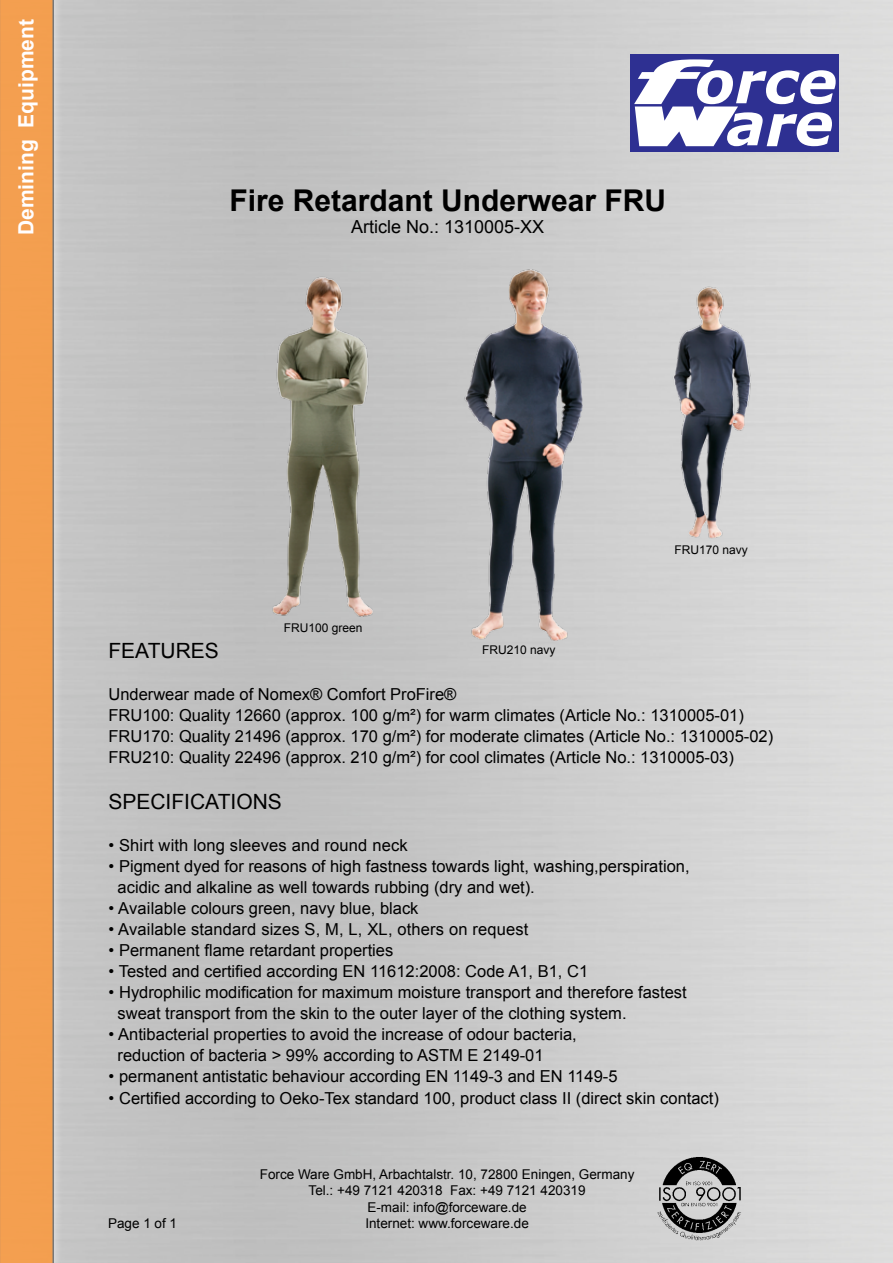
<style>
.page{position:relative;width:893px;height:1263px;background:#fff}
.page>*{position:absolute;margin:0;border:0;box-sizing:border-box;transform-origin:0 0}
.t1{font:700 30px "Arial";color:#000}
.t2{font:21px "Arial";color:#000}
.t3{font:700 21px "Arial";color:#fffeff}
.t4{font:18px "Arial";color:#000}
.t5{font:16.5px/21px "Arial";color:#000}
.t6{font:13.5px/16.2px "Arial";color:#000;text-align:center}
.t7{font:12px "Arial";color:#000}
</style>
<div class="page">
<img style="left:63px;top:0;width:830px;height:1263px">
<div style="left:631px;top:54px;width:208px;height:98px;background:#2e3092"></div>
<svg style="left:634px;top:59px;width:202px;height:87px"></svg>
<img style="left:654px;top:1153px;width:90px;height:89px">
<div style="left:0;top:0;width:63px;height:1263px;background:#cecece"></div>
<div style="left:0;top:0;width:54px;height:1263px;background:#f49f50"></div>
<img style="left:255px;top:267px;width:135px;height:356px">
<img style="left:660px;top:280px;width:101px;height:260px">
<img style="left:441px;top:263px;width:168px;height:379px">
<p class="t3" style="left:12px;top:235px;width:217px;rotate:-90deg">Demining Equipment</p>
<h1 class="t1" style="left:229px;top:181px;width:438px">Fire Retardant Underwear FRU</h1>
<p class="t4" style="left:351px;top:215px;width:195px">Article No.: 1310005-XX</p>
<p class="t7" style="left:284px;top:620px;width:80px">FRU100 green</p>
<p class="t7" style="left:675px;top:542px;width:75px">FRU170 navy</p>
<p class="t2" style="left:108px;top:636px;width:112px">FEATURES</p>
<p class="t5" style="left:108px;top:683px;width:666px">Underwear made of Nomex® Comfort ProFire®<br>FRU100: Quality 12660 (approx. 100 g/m²) for warm climates (Article No.: 1310005-01)<br>FRU170: Quality 21496 (approx. 170 g/m²) for moderate climates (Article No.: 1310005-02)<br>FRU210: Quality 22496 (approx. 210 g/m²) for cool climates (Article No.: 1310005-03)</p>
<p class="t2" style="left:108px;top:788px;width:175px">SPECIFICATIONS</p>
<p class="t5" style="left:108px;top:835px;width:301px">• Shirt with long sleeves and round neck</p>
<p class="t5" style="left:118px;top:856px;width:573px;text-indent:-9px">• Pigment dyed for reasons of high fastness towards light, washing,perspiration, acidic and alkaline as well towards rubbing (dry and wet).</p>
<p class="t5" style="left:108px;top:898px;width:312px">• Available colours green, navy blue, black</p>
<p class="t5" style="left:108px;top:919px;width:422px">• Available standard sizes S, M, L, XL, others on request</p>
<p class="t5" style="left:108px;top:940px;width:286px">• Permanent flame retardant properties</p>
<p class="t5" style="left:108px;top:961px;width:481px">• Tested and certified according EN 11612:2008: Code A1, B1, C1</p>
<p class="t5" style="left:118px;top:982px;width:571px;text-indent:-9px">• Hydrophilic modification for maximum moisture transport and therefore fastest sweat transport from the skin to the outer layer of the clothing system.</p>
<p class="t5" style="left:118px;top:1024px;width:461px;text-indent:-9px">• Antibacterial properties to avoid the increase of odour bacteria, reduction of bacteria &gt; 99% according to ASTM E 2149-01</p>
<p class="t5" style="left:108px;top:1066px;width:511px">• permanent antistatic behaviour according EN 1149-3 and EN 1149-5</p>
<p class="t5" style="left:108px;top:1087px;width:612px">• Certified according to Oeko-Tex standard 100, product class II (direct skin contact)</p>
<p class="t7" style="left:482px;top:642px;width:75px">FRU210 navy</p>
<p class="t6" style="left:260px;top:1166px;width:376px">Force Ware GmbH, Arbachtalstr. 10, 72800 Eningen, Germany<br>Tel.: +49 7121 420318 Fax: +49 7121 420319<br>E-mail: info@forceware.de</p>
<p class="t6" style="left:108px;top:1215px;width:71px">Page 1 of 1</p>
<p class="t6" style="left:365px;top:1215px;width:165px">Internet: www.forceware.de</p>
</div>
